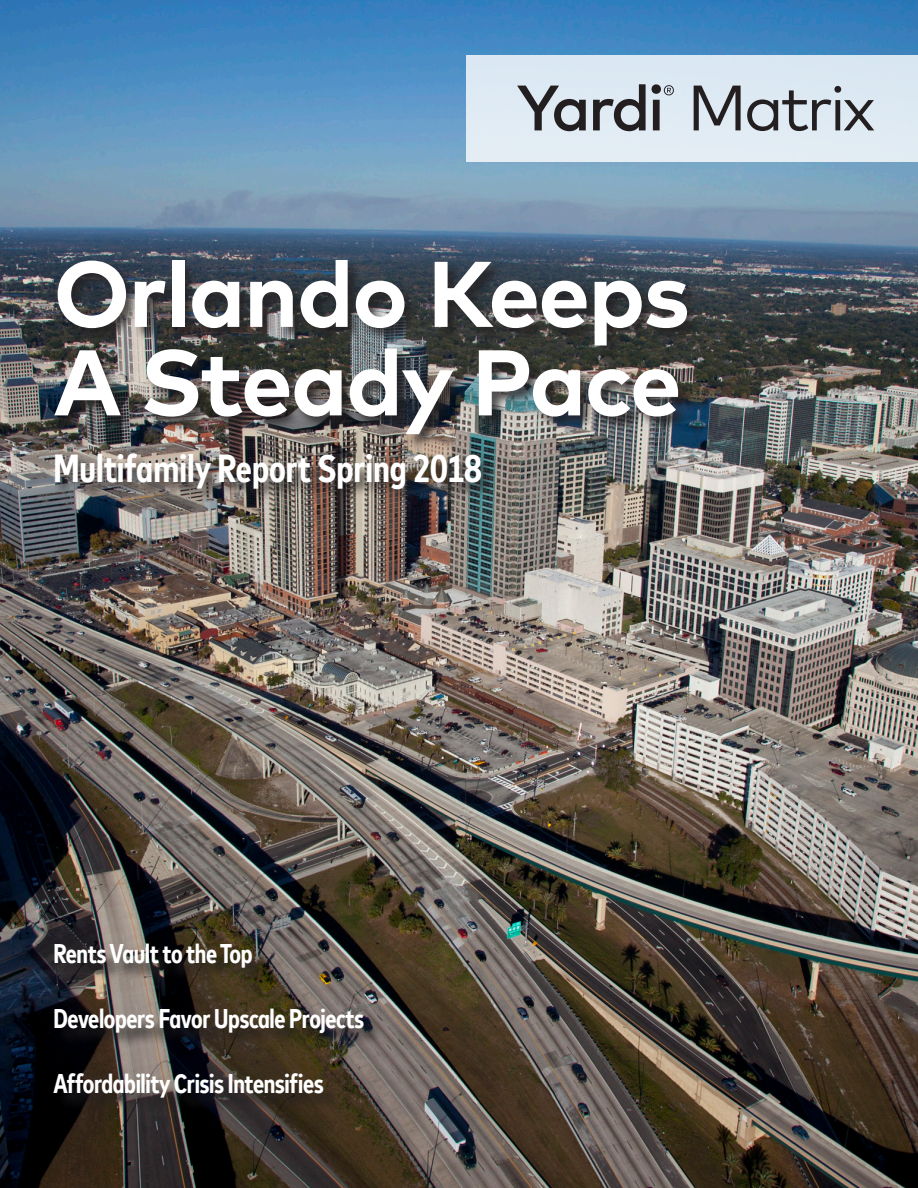
<style>
.page{position:relative;width:918px;height:1188px;background:#fff}
.page>*{position:absolute;margin:0;border:0;box-sizing:border-box;transform-origin:0 0}
.t1{font:700 93px/88.5px "Mark Offc Pro";letter-spacing:-.02em;color:#fff}
.t2{font:700 condensed 39px "Mark Offc Pro";color:#fff}
.t3{font:700 condensed 27px "Mark Offc Pro";letter-spacing:-.015em;color:#fff}
</style>
<div class="page">
<img style="left:0;top:0;width:918px;height:1188px">
<div style="left:466px;top:55px;width:452px;height:107px;background:#deeaf3"></div>
<div style="left:56px;top:946px;width:326px;height:170px;background:#231f20;opacity:.75"></div>
<div style="left:53px;top:259px;width:649px;height:245px;background:#231f20;opacity:.75"></div>
<svg style="left:517px;top:86px;width:69px;height:45px"></svg>
<svg style="left:593px;top:84px;width:53px;height:47px"></svg>
<svg style="left:652px;top:84px;width:22px;height:46px"></svg>
<svg style="left:694px;top:86px;width:47px;height:44px"></svg>
<svg style="left:747px;top:86px;width:127px;height:45px"></svg>
<p class="t1" style="left:53px;top:242px;width:638px">Orlando Keeps<br>A Steady Pace</p>
<p class="t2" style="left:53px;top:440px;width:430px">Multifamily Report Spring 2018</p>
<p class="t3" style="left:53px;top:933px;width:201px">Rents Vault to the Top</p>
<p class="t3" style="left:53px;top:999px;width:312px">Developers Favor Upscale Projects</p>
<p class="t3" style="left:53px;top:1064px;width:272px">Affordability Crisis Intensifies</p>
</div>
